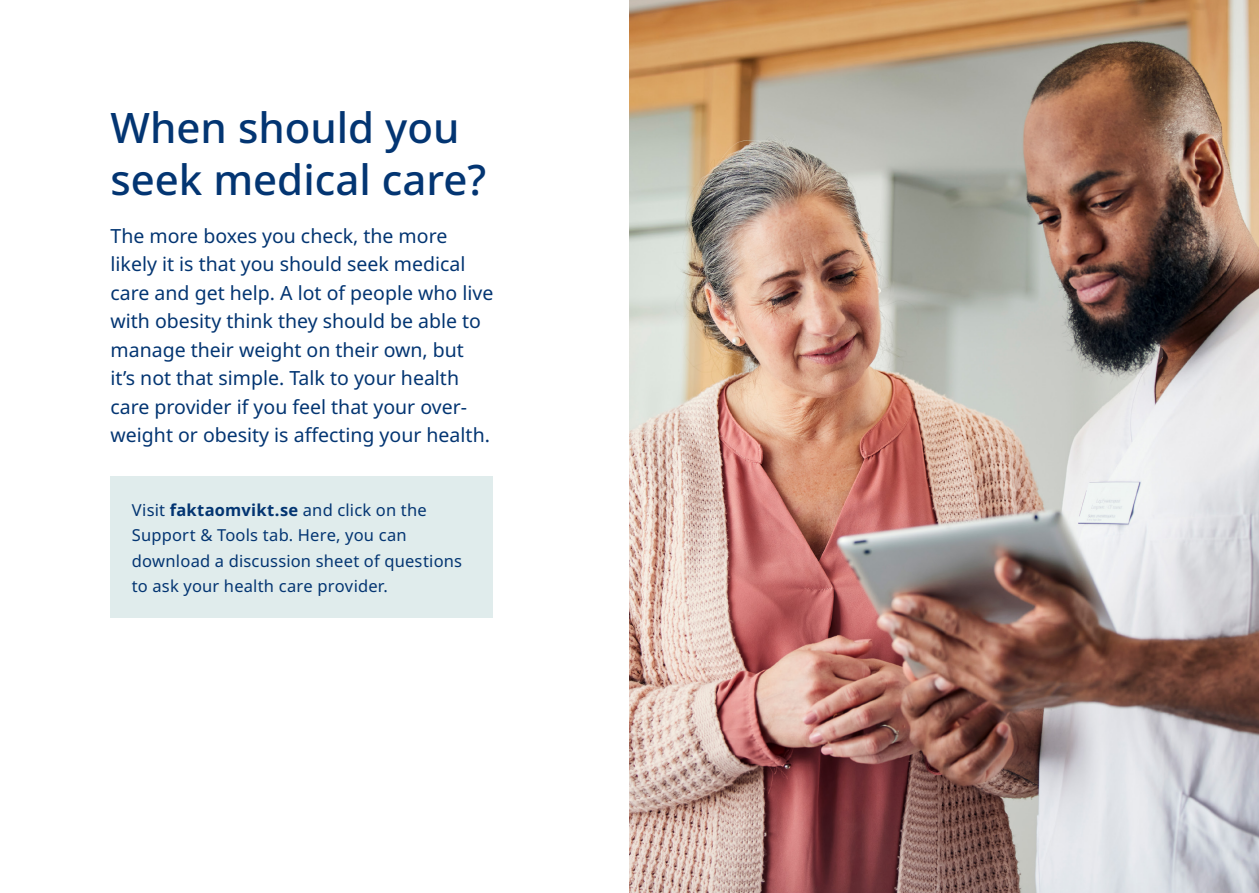
<style>
.page{position:relative;width:1259px;height:893px;background:#fff}
.page>*{position:absolute;margin:0;border:0;box-sizing:border-box;transform-origin:0 0}
.t1{font:500 42px/52.5px "Apis";color:#033572}
.t2{font:19.5px/28.5px "Apis";color:#033572}
.t3{font:16.5px/25.5px "Apis";letter-spacing:.01em;color:#033572}
.s1{font-weight:700}
</style>
<div class="page">
<div style="left:111px;top:476px;width:382px;height:142px;background:#e0ecec"></div>
<img style="left:629px;top:0;width:630px;height:893px">
<h1 class="t1" style="left:111px;top:102px;width:377px">When should you seek medical care?</h1>
<p class="t2" style="left:111px;top:222px;width:384px">The more boxes you check, the more likely it is that you should seek medical care and get help. A lot of people who live with obesity think they should be able to manage their weight on their own, but it’s not that simple. Talk to your health care provider if you feel that your over&shy;weight or obesity is affecting your health.</p>
<p class="t3" style="left:132px;top:497px;width:332px">Visit <span class="s1">faktaomvikt.se</span> and click on the Support &amp; Tools tab. Here, you can download a discussion sheet of questions to ask your health care provider.</p>
</div>
